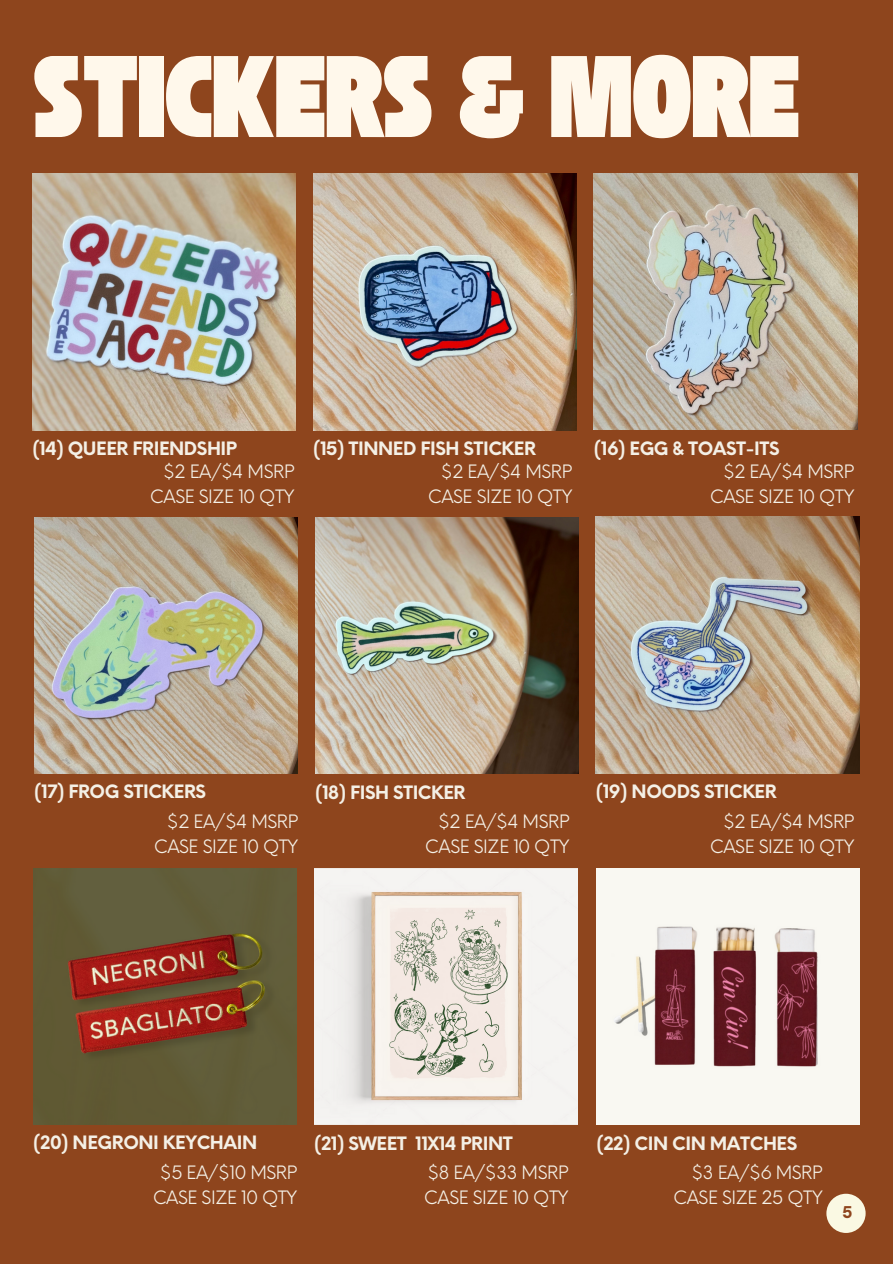
<style>
.page{position:relative;width:893px;height:1264px;background:#fff}
.page>*{position:absolute;margin:0;border:0;box-sizing:border-box;transform-origin:0 0}
.t1{font:81px "TAN St Canard Display";color:#fff8eb}
.t2{font:18px "Neue Einstellung";letter-spacing:-.025em;color:#f4f0e6}
.t3{font:700 18px "Neue Einstellung";letter-spacing:-.025em;color:#f4f0e6}
.t4{font:700 15.9px "Neue Einstellung";color:#8e451d}
</style>
<div class="page">
<div style="left:0;top:0;width:892px;height:1263px;background:#8e451d"></div>
<img style="left:593px;top:173px;width:264px;height:257px">
<img style="left:313px;top:174px;width:263px;height:256px">
<img style="left:32px;top:174px;width:264px;height:256px">
<img style="left:315px;top:517px;width:263px;height:256px">
<img style="left:34px;top:517px;width:264px;height:256px">
<img style="left:314px;top:868px;width:263px;height:256px">
<img style="left:33px;top:868px;width:264px;height:256px">
<img style="left:595px;top:517px;width:264px;height:256px">
<img style="left:596px;top:868px;width:263px;height:256px">
<div style="left:826px;top:1193px;width:39px;height:39px;background:#faf9e3;border-radius:50%"></div>
<p class="t1" style="left:33px;top:48px;width:767px">STICKERS &amp; MORE</p>
<p class="t3" style="left:32px;top:432px;width:206px">(14) QUEER FRIENDSHIP</p>
<p class="t3" style="left:313px;top:432px;width:224px">(15) TINNED FISH STICKER</p>
<p class="t3" style="left:593px;top:432px;width:187px">(16) EGG &amp; TOAST-ITS</p>
<h2 class="t2" style="left:163px;top:455px;width:133px">$2 EA/$4 MSRP</h2>
<p class="t2" style="left:150px;top:480px;width:146px">CASE SIZE 10 QTY</p>
<p class="t2" style="left:441px;top:455px;width:133px">$2 EA/$4 MSRP</p>
<h2 class="t2" style="left:428px;top:480px;width:146px">CASE SIZE 10 QTY</h2>
<p class="t2" style="left:723px;top:455px;width:133px">$2 EA/$4 MSRP</p>
<h2 class="t2" style="left:709px;top:480px;width:146px">CASE SIZE 10 QTY</h2>
<p class="t3" style="left:34px;top:775px;width:173px">(17) FROG STICKERS</p>
<p class="t3" style="left:315px;top:775px;width:152px">(18) FISH STICKER</p>
<p class="t2" style="left:438px;top:805px;width:133px">$2 EA/$4 MSRP</p>
<h2 class="t2" style="left:425px;top:830px;width:146px">CASE SIZE 10 QTY</h2>
<p class="t2" style="left:167px;top:805px;width:133px">$2 EA/$4 MSRP</p>
<p class="t2" style="left:154px;top:830px;width:146px">CASE SIZE 10 QTY</p>
<h2 class="t3" style="left:595px;top:775px;width:182px">(19) NOODS STICKER</h2>
<p class="t2" style="left:723px;top:805px;width:133px">$2 EA/$4 MSRP</p>
<p class="t2" style="left:709px;top:830px;width:146px">CASE SIZE 10 QTY</p>
<p class="t3" style="left:33px;top:1126px;width:225px">(20) NEGRONI KEYCHAIN</p>
<p class="t3" style="left:314px;top:1126px;width:200px">(21) SWEET 11X14 PRINT</p>
<p class="t2" style="left:427px;top:1156px;width:142px">$8 EA/$33 MSRP</p>
<h2 class="t2" style="left:424px;top:1181px;width:146px">CASE SIZE 10 QTY</h2>
<p class="t2" style="left:160px;top:1156px;width:139px">$5 EA/$10 MSRP</p>
<h2 class="t2" style="left:153px;top:1181px;width:146px">CASE SIZE 10 QTY</h2>
<p class="t3" style="left:596px;top:1126px;width:202px">(22) CIN CIN MATCHES</p>
<p class="t2" style="left:691px;top:1156px;width:133px">$3 EA/$6 MSRP</p>
<p class="t2" style="left:673px;top:1181px;width:151px">CASE SIZE 25 QTY</p>
<p class="t4" style="left:842px;top:1198px;width:11px">5</p>
</div>
